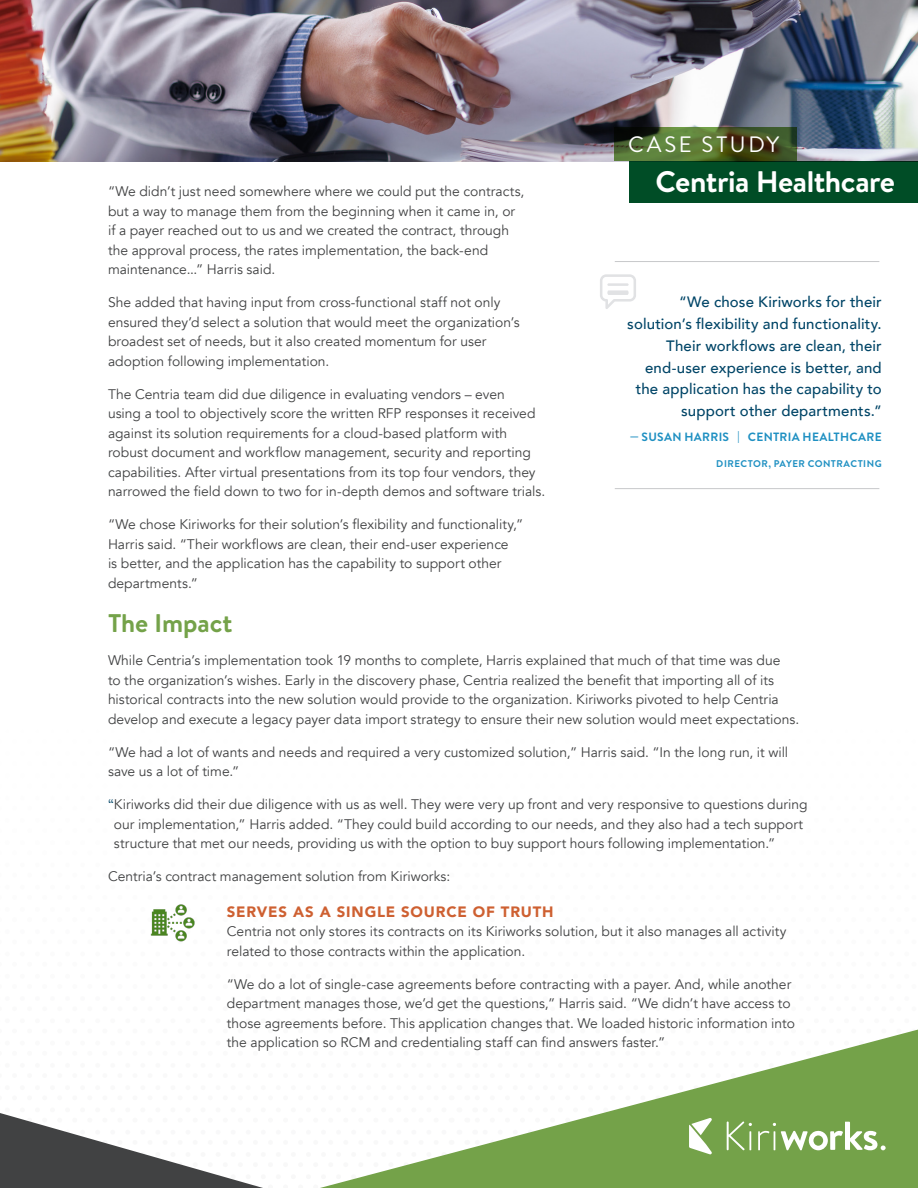
<style>
.page{position:relative;width:918px;height:1188px;background:#fff}
.page>*{position:absolute;margin:0;border:0;box-sizing:border-box;transform-origin:0 0}
.t1{font:700 29.7px "Brandon Text";letter-spacing:-.015em;color:#fff}
.body{font:700 25.5px "Brandon Text";color:#74a249}
.t2{font:22.35px "Brandon Text";letter-spacing:.115em;color:#fff}
.quote{font:500 15px/21.9px "Avenir";letter-spacing:.01em;color:#004567;text-align:right}
.body-2{font:900 15px "Avenir";letter-spacing:.055em;color:#ce6031}
.body-3{font:13.8px/19.5px "Avenir";color:#414243}
.quote-2{font:700 12px "Brandon Text";letter-spacing:.025em;color:#1f90c2}
.quote-3{font:700 9.75px "Brandon Text";letter-spacing:.055em;color:#1f90c2}
.s1{font-family:"Brandon Text";color:#004567}
</style>
<div class="page">
<svg style="left:0;top:1113px;width:263px;height:75px"></svg>
<svg style="left:320px;top:1029px;width:598px;height:159px"></svg>
<svg style="left:474px;top:1118px;width:444px;height:49px;background:#89b064"></svg>
<img style="left:0;top:0;width:918px;height:162px">
<svg style="left:600px;top:274px;width:36px;height:35px"></svg>
<hr style="left:615px;top:261px;width:264px;height:1px;background:#c7c8ca">
<hr style="left:615px;top:488px;width:264px;height:1px;background:#c7c8ca">
<svg style="left:614px;top:127px;width:182px;height:34px;background:#495d28"></svg>
<div style="left:629px;top:161px;width:289px;height:42px;background:#004d26"></div>
<img style="left:150px;top:904px;width:45px;height:38px">
<p class="body-3" style="left:108px;top:182px;width:418px">“We didn’t just need somewhere where we could put the contracts, but a way to manage them from the beginning when it came in, or if a payer reached out to us and we created the contract, through the approval process, the rates implementation, the back-end maintenance...” Harris said.</p>
<p class="body-3" style="left:108px;top:293px;width:413px">She added that having input from cross-functional staff not only ensured they’d select a solution that would meet the organization’s broadest set of needs, but it also created momentum for user adoption following implementation.</p>
<p class="body-3" style="left:108px;top:385px;width:439px">The Centria team did due diligence in evaluating vendors – even<br>using a tool to objectively score the written RFP responses it received against its solution requirements for a cloud-based platform with robust document and workflow management, security and reporting capabilities. After virtual presentations from its top four vendors, they narrowed the field down to two for in-depth demos and software trials.</p>
<p class="body-3" style="left:108px;top:515px;width:417px">“We chose Kiriworks for their solution’s flexibility and functionality,” Harris said. “Their workflows are clean, their end-user experience<br>is better, and the application has the capability to support other departments.”</p>
<p class="t1" style="left:647px;top:120px;width:241px">Centria Healthcare</p>
<p class="t2" style="left:628px;top:129px;width:153px">CASE STUDY</p>
<p class="t1" style="left:655px;top:161px;width:241px">Centria Healthcare</p>
<p class="quote" style="left:627px;top:290px;width:256px">“We chose Kiriworks for their solution’s flexibility and functionality.<br>Their workflows are clean, their end-user experience is better, and the application has the capability to support other departments.”</p>
<p class="quote-2" style="left:630px;top:429px;width:253px">— SUSAN HARRIS | CENTRIA HEALTHCARE</p>
<p class="quote-3" style="left:716px;top:456px;width:167px">DIRECTOR, PAYER CONTRACTING</p>
<p class="body" style="left:108px;top:605px;width:126px">The Impact</p>
<p class="body-3" style="left:108px;top:651px;width:693px">While Centria’s implementation took 19 months to complete, Harris explained that much of that time was due<br>to the organization’s wishes. Early in the discovery phase, Centria realized the benefit that importing all of its historical contracts into the new solution would provide to the organization. Kiriworks pivoted to help Centria develop and execute a legacy payer data import strategy to ensure their new solution would meet expectations.</p>
<p class="body-3" style="left:108px;top:742px;width:682px">“We had a lot of wants and needs and required a very customized solution,” Harris said. “In the long run, it will save us a lot of time.”</p>
<p class="body-3" style="left:114px;top:795px;width:695px;text-indent:-6px"><span class="s1">“</span>Kiriworks did their due diligence with us as well. They were very up front and very responsive to questions during our implementation,” Harris added. “They could build according to our needs, and they also had a tech support structure that met our needs, providing us with the option to buy support hours following implementation.”</p>
<p class="body-3" style="left:108px;top:867px;width:344px">Centria’s contract management solution from Kiriworks:</p>
<p class="body-2" style="left:227px;top:899px;width:328px">SERVES AS A SINGLE SOURCE OF TRUTH</p>
<p class="body-3" style="left:227px;top:922px;width:561px">Centria not only stores its contracts on its Kiriworks solution, but it also manages all activity related to those contracts within the application.</p>
<p class="body-3" style="left:227px;top:975px;width:570px">“We do a lot of single-case agreements before contracting with a payer. And, while another department manages those, we’d get the questions,” Harris said. “We didn’t have access to those agreements before. This application changes that. We loaded historic information into the application so RCM and credentialing staff can find answers faster.”</p>
</div>
